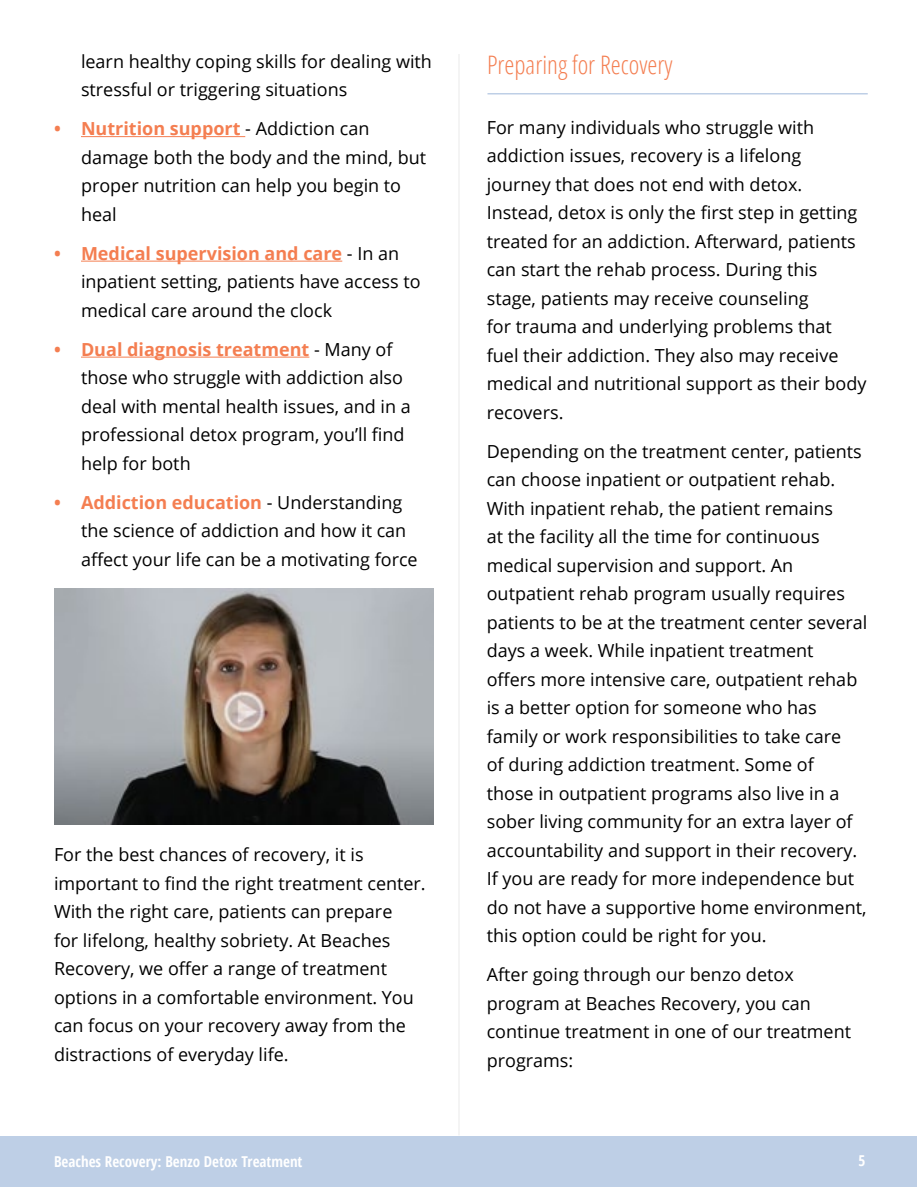
<style>
.page{position:relative;width:918px;height:1188px;background:#fff}
.page>*{position:absolute;margin:0;border:0;box-sizing:border-box;transform-origin:0 0}
.t1{font:300 condensed 25.5px "Open Sans";color:#f47e51}
.t2{font:18px/28.5px "Open Sans";color:#000}
.t3{font:700 15px "Open Sans Condensed";color:#fff}
.s1{font-weight:700;color:#f47e51}
</style>
<div class="page">
<hr style="left:458px;top:54px;width:2px;height:1082px;background:#000">
<hr style="left:488px;top:93px;width:380px;height:1px;background:#becfe6">
<hr style="left:81px;top:136px;width:164px;height:1px;background:#f47e51">
<hr style="left:81px;top:261px;width:261px;height:1px;background:#f47e51">
<hr style="left:81px;top:357px;width:228px;height:1px;background:#f47e51">
<img style="left:54px;top:588px;width:380px;height:237px">
<div style="left:1px;top:1136px;width:916px;height:51px;background:#becfe6"></div>
<p class="t2" style="left:81px;top:47px;width:353px">learn healthy coping skills for dealing with stressful or triggering situations</p>
<p class="t2" style="left:81px;top:114px;width:347px;text-indent:-27px"><span class="s1">• Nutrition support</span> - Addiction can damage both the body and the mind, but proper nutrition can help you begin to heal</p>
<p class="t2" style="left:81px;top:239px;width:341px;text-indent:-27px"><span class="s1">• Medical supervision and care</span> - In an inpatient setting, patients have access to medical care around the clock</p>
<p class="t2" style="left:81px;top:335px;width:331px;text-indent:-27px"><span class="s1">• Dual diagnosis treatment</span> - Many of those who struggle with addiction also deal with mental health issues, and in a professional detox program, you’ll find help for both</p>
<p class="t2" style="left:81px;top:487px;width:338px;text-indent:-27px"><span class="s1">• Addiction education</span> - Understanding the science of addiction and how it can affect your life can be a motivating force</p>
<p class="t2" style="left:54px;top:840px;width:373px">For the best chances of recovery, it is important to find the right treatment center.<br>With the right care, patients can prepare<br>for lifelong, healthy sobriety. At Beaches Recovery, we offer a range of treatment options in a comfortable environment. You can focus on your recovery away from the distractions of everyday life.</p>
<h1 class="t1" style="left:487px;top:47px;width:187px">Preparing for Recovery</h1>
<p class="t2" style="left:487px;top:113px;width:381px">For many individuals who struggle with addiction issues, recovery is a lifelong journey that does not end with detox.<br>Instead, detox is only the first step in getting treated for an addiction. Afterward, patients can start the rehab process. During this stage, patients may receive counseling<br>for trauma and underlying problems that fuel their addiction. They also may receive medical and nutritional support as their body recovers.</p>
<p class="t2" style="left:487px;top:436px;width:382px">Depending on the treatment center, patients can choose inpatient or outpatient rehab.<br>With inpatient rehab, the patient remains<br>at the facility all the time for continuous medical supervision and support. An outpatient rehab program usually requires patients to be at the treatment center several days a week. While inpatient treatment<br>offers more intensive care, outpatient rehab is a better option for someone who has family or work responsibilities to take care<br>of during addiction treatment. Some of<br>those in outpatient programs also live in a sober living community for an extra layer of accountability and support in their recovery.<br>If you are ready for more independence but do not have a supportive home environment, this option could be right for you.</p>
<p class="t2" style="left:487px;top:960px;width:366px">After going through our benzo detox program at Beaches Recovery, you can continue treatment in one of our treatment programs:</p>
<p class="t3" style="left:54px;top:1152px;width:250px">Beaches Recovery: Benzo Detox Treatment</p>
<p class="t3" style="left:859px;top:1150px;width:8px">5</p>
</div>
